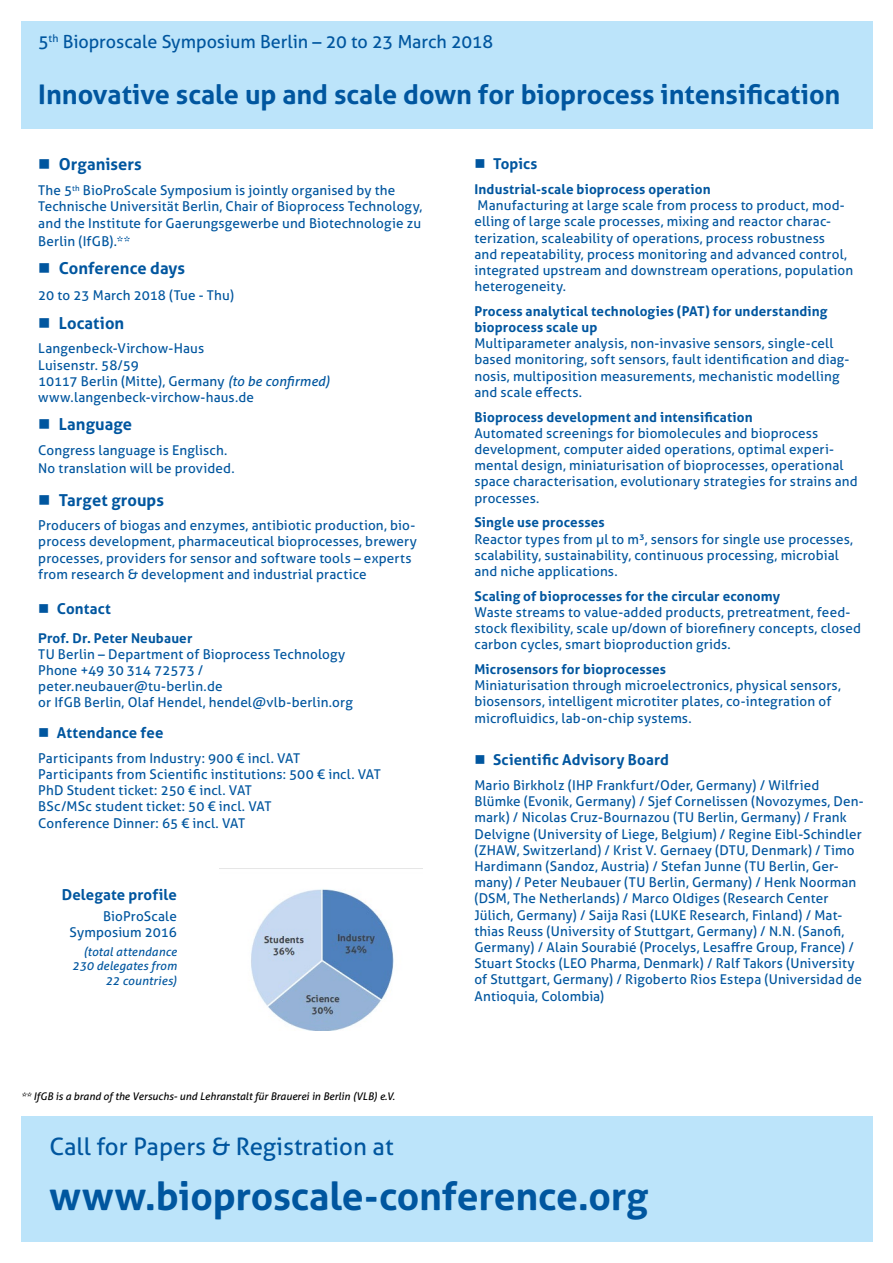
<style>
.page{position:relative;width:893px;height:1263px;background:#fff}
.page>*{position:absolute;margin:0;border:0;box-sizing:border-box;transform-origin:0 0}
.ÜberschrImpact1{font:700 39px "Aller";letter-spacing:-.005em;color:#00569f}
.ÜberschrImpact1-2{font:700 27px "Aller";color:#00569f}
.t1{font:24px "Aller";color:#00569f}
.ÜberschrImpact1-3{font:18px "Aller";letter-spacing:-.005em;color:#00569f}
.Fliess-Ueberschrift{font:700 16.5px "Aller";letter-spacing:.005em;color:#00569f}
.Fliesstext{font:700 16.5px "Aller";color:#00569f}
.Fliesstext-2{font:700 15px "Aller";letter-spacing:.01em;color:#00569f}
.Fliess-Ueberschrift-2{font:700 15px "Aller";letter-spacing:.005em;color:#00569f}
.ÜberschrImpact3{font:700 15px "Aller";letter-spacing:.005em;color:#00569f}
.Fliesstext-3{font:13.5px/16.2px "Aller";letter-spacing:.01em;color:#00569f}
.Fliesstext-4{font:700 13.5px/16.2px "Aller";letter-spacing:.01em;color:#00569f}
.ÜberschrImpact3-2{font:13.5px/16.2px "Aller";letter-spacing:.01em;color:#00569f;text-align:right}
.ÜberschrImpact3-3{font:italic 12px/14.4px "Aller";letter-spacing:.01em;color:#00569f;text-align:right}
.t2{font:italic 10.5px "Aller";color:#000}
.s1{font-style:italic}
.s2{font-family:"Arial";font-weight:700}
.s3{font-weight:700}
</style>
<div class="page">
<div style="left:21px;top:21px;width:851px;height:108px;background:#bce4fa"></div>
<div style="left:21px;top:1116px;width:851px;height:126px;background:#bce4fa"></div>
<img style="left:220px;top:868px;width:203px;height:162px">
<p class="ÜberschrImpact1-3" style="left:38px;top:30px;width:456px">5<sup>th</sup> Bioproscale Symposium Berlin – 20 to 23 March 2018</p>
<p class="ÜberschrImpact1-2" style="left:38px;top:78px;width:804px">Innovative scale up and scale down for bioprocess intensification</p>
<p class="Fliess-Ueberschrift" style="left:38px;top:154px;width:105px">■ Organisers</p>
<p class="Fliesstext-3" style="left:38px;top:182px;width:386px">The 5<sup>th</sup> BioProScale Symposium is jointly organised by the<br>Technische Universität Berlin, Chair of Bioprocess Technology, and the Institute for Gaerungsgewerbe und Biotechnologie zu</p>
<p class="Fliesstext-3" style="left:38px;top:233px;width:94px">Berlin (IfGB).**</p>
<p class="Fliesstext" style="left:38px;top:258px;width:148px">■ Conference days</p>
<p class="Fliesstext-3" style="left:38px;top:287px;width:197px">20 to 23 March 2018 (Tue - Thu)</p>
<p class="Fliess-Ueberschrift" style="left:38px;top:313px;width:88px">■ Location</p>
<p class="Fliesstext-3" style="left:38px;top:340px;width:293px">Langenbeck-Virchow-Haus<br>Luisenstr. 58/59<br>10117 Berlin (Mitte), Germany <span class="s1">(to be confirmed) </span>www.langenbeck-virchow-haus.de</p>
<p class="Fliess-Ueberschrift" style="left:38px;top:414px;width:95px">■ Language</p>
<p class="Fliesstext-3" style="left:38px;top:441px;width:198px;line-height:18px">Congress language is Englisch.<br>No translation will be provided.</p>
<p class="Fliess-Ueberschrift" style="left:38px;top:489px;width:127px">■ Target groups</p>
<p class="Fliesstext-3" style="left:38px;top:517px;width:380px">Producers of biogas and enzymes, antibiotic production, bio&shy;process development, pharmaceutical bioprocesses, brewery processes, providers for sensor and software tools – experts from research &amp; development and industrial practice</p>
<p class="Fliess-Ueberschrift-2" style="left:38px;top:599px;width:74px">■ Contact</p>
<p class="Fliesstext-3" style="left:38px;top:630px;width:316px"><span class="s2">Pr</span><span class="s3">of. Dr. Peter Neubauer<br></span>TU Berlin – Department of Bioprocess Technology Phone +49 30 314 72573 / peter.neubauer@tu-berlin.de<br>or IfGB Berlin, Olaf Hendel, hendel@vlb-berlin.org</p>
<p class="Fliesstext-2" style="left:38px;top:723px;width:127px">■ Attendance fee</p>
<p class="Fliesstext-3" style="left:38px;top:750px;width:263px">Participants from Industry: 900 € incl. VAT</p>
<p class="Fliesstext-3" style="left:38px;top:766px;width:344px">Participants from Scientific institutions: 500 € incl. VAT</p>
<p class="Fliesstext-3" style="left:38px;top:782px;width:215px">PhD Student ticket: 250 € incl. VAT</p>
<p class="Fliesstext-3" style="left:38px;top:798px;width:235px">BSc/MSc student ticket: 50 € incl. VAT</p>
<p class="Fliesstext-3" style="left:38px;top:815px;width:208px">Conference Dinner: 65 € incl. VAT</p>
<p class="ÜberschrImpact3" style="left:62px;top:886px;width:117px">Delegate profile</p>
<p class="ÜberschrImpact3-2" style="left:70px;top:908px;width:109px">BioProScale<br>Symposium 2016</p>
<p class="ÜberschrImpact3-3" style="left:72px;top:944px;width:106px">(total attendance<br>230 delegates from<br>22 countries)</p>
<p class="t2" style="left:21px;top:1090px;width:375px">** IfGB is a brand of the Versuchs- und Lehranstalt für Brauerei in Berlin (VLB) e.V.</p>
<p class="t1" style="left:50px;top:1132px;width:346px">Call for Papers &amp; Registration at</p>
<p class="Fliess-Ueberschrift-2" style="left:474px;top:155px;width:65px">■ Topics</p>
<p class="Fliesstext-4" style="left:474px;top:181px;width:238px">Industrial-scale bioprocess operation</p>
<p class="Fliesstext-3" style="left:474px;top:197px;width:380px">Manufacturing at large scale from process to product, mod&shy;elling of large scale processes, mixing and reactor charac&shy;terization, scaleability of operations, process robustness<br>and repeatability, process monitoring and advanced control, integrated upstream and downstream operations, population heterogeneity.</p>
<p class="Fliesstext-4" style="left:474px;top:303px;width:355px">Process analytical technologies (PAT) for understanding bioprocess scale up</p>
<p class="Fliesstext-3" style="left:474px;top:335px;width:376px">Multiparameter analysis, non-invasive sensors, single-cell based monitoring, soft sensors, fault identification and diag&shy;nosis, multiposition measurements, mechanistic modelling and scale effects.</p>
<p class="Fliesstext-4" style="left:474px;top:409px;width:280px">Bioprocess development and intensification</p>
<p class="Fliesstext-3" style="left:474px;top:425px;width:385px">Automated screenings for biomolecules and bioprocess development, computer aided operations, optimal experi&shy;mental design, miniaturisation of bioprocesses, operational space characterisation, evolutionary strategies for strains and processes.</p>
<p class="Fliesstext-4" style="left:474px;top:514px;width:132px">Single use processes</p>
<p class="Fliesstext-3" style="left:474px;top:531px;width:380px">Reactor types from µl to m³, sensors for single use processes, scalability, sustainability, continuous processing, microbial and niche applications.</p>
<p class="Fliesstext-4" style="left:474px;top:588px;width:307px">Scaling of bioprocesses for the circular economy</p>
<p class="Fliesstext-3" style="left:474px;top:604px;width:388px">Waste streams to value-added products, pretreatment, feed&shy;stock flexibility, scale up/down of biorefinery concepts, closed carbon cycles, smart bioproduction grids.</p>
<p class="Fliesstext-4" style="left:474px;top:661px;width:193px">Microsensors for bioprocesses</p>
<p class="Fliesstext-3" style="left:474px;top:677px;width:368px">Miniaturisation through microelectronics, physical sensors, biosensors, intelligent microtiter plates, co-integration of microfluidics, lab-on-chip systems.</p>
<p class="Fliesstext-2" style="left:474px;top:751px;width:196px">■ Scientific Advisory Board</p>
<p class="Fliesstext-3" style="left:474px;top:777px;width:391px">Mario Birkholz (IHP Frankfurt/Oder, Germany) / Wilfried Blümke (Evonik, Germany) / Sjef Cornelissen (Novozymes, Den&shy;mark) / Nicolas Cruz-Bournazou (TU Berlin, Germany) / Frank Delvigne (University of Liege, Belgium) / Regine Eibl-Schindler (ZHAW, Switzerland) / Krist V. Gernaey (DTU, Denmark) / Timo Hardimann (Sandoz, Austria) / Stefan Junne (TU Berlin, Ger&shy;many) / Peter Neubauer (TU Berlin, Germany) / Henk Noorman (DSM, The Netherlands) / Marco Oldiges (Research Center Jülich, Germany) / Saija Rasi (LUKE Research, Finland) / Mat&shy;thias Reuss (University of Stuttgart, Germany) / N.N. (Sanofi, Germany) / Alain Sourabié (Procelys, Lesaffre Group, France) / Stuart Stocks (LEO Pharma, Denmark) / Ralf Takors (University of Stuttgart, Germany) / Rigoberto Rios Estepa (Universidad de Antioquia, Colombia)</p>
<p class="ÜberschrImpact1" style="left:50px;top:1172px;width:600px">www.bioproscale-conference.org</p>
</div>
